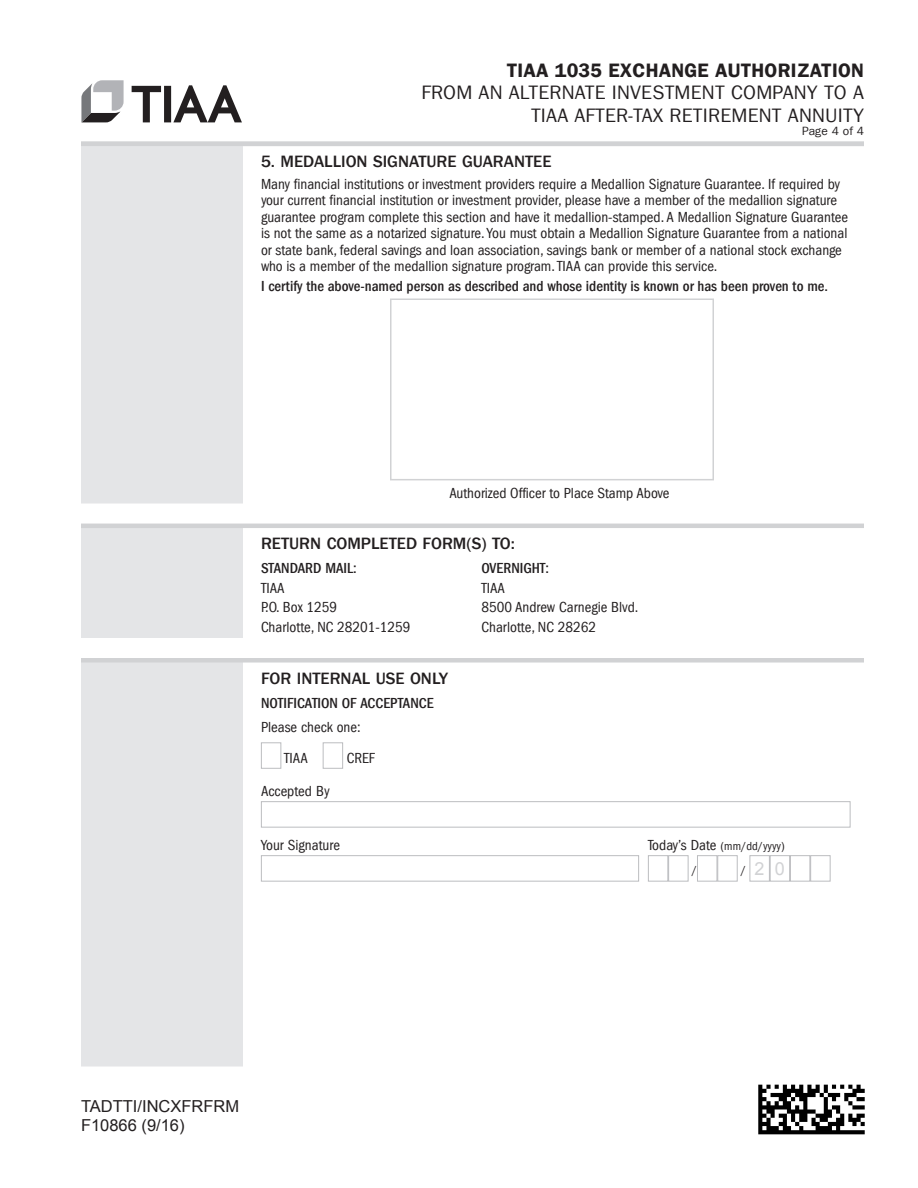
<style>
.page{position:relative;width:918px;height:1188px;background:#fff}
.page>*{position:absolute;margin:0;border:0;box-sizing:border-box;transform-origin:0 0}
.t1{font:19.5px/22.5px "Franklin Gothic LT Com";letter-spacing:.01em;color:#231f20;text-align:right}
.t2{font:19.5px "Franklin Gothic LT Com Dm";letter-spacing:.01em;color:#231f20}
.t3{font:18px "Arial";color:#d1d2d4}
.Head_B__11_13{font:500 16.5px "Franklin Gothic LT Com";color:#231f20}
.t4{font:16.5px/19.5px "Arial";color:#231f20}
.Body__10_13{font:condensed 15px/16.5px "Franklin Gothic LT Com";color:#231f20}
.Body__10_13-2{font:500 condensed 15px "Franklin Gothic LT Com";color:#231f20}
.Box_Label__10_15{font:condensed 15px "Franklin Gothic LT Com";color:#231f20}
.Box_Label__10_15-2{font:condensed 12px "Franklin Gothic LT Com";color:#231f20}
.t5{font:12px "Franklin Gothic LT Com";letter-spacing:.01em;color:#231f20}
.Box_Leading__8_21__S{font:condensed 12px "Franklin Gothic LT Com";color:#231f20}
.s1{font-size:15px}
</style>
<div class="page">
<svg style="left:132px;top:85px;width:110px;height:37px"></svg>
<svg style="left:81px;top:80px;width:43px;height:43px"></svg>
<div style="left:81px;top:146px;width:162px;height:920px;background:#e4e5e7"></div>
<hr style="left:81px;top:142px;width:162px;height:4px;background:#d1d2d4">
<hr style="left:243px;top:142px;width:621px;height:4px;background:#d1d2d4">
<div style="left:81px;top:658px;width:162px;height:5px;background:#d1d2d4"></div>
<div style="left:243px;top:658px;width:621px;height:5px;background:#d1d2d4"></div>
<hr style="left:81px;top:524px;width:162px;height:4px;background:#d1d2d4">
<hr style="left:243px;top:524px;width:621px;height:4px;background:#d1d2d4">
<div style="left:261px;top:742px;width:20px;height:27px;border:1px solid #bcbdc0"></div>
<div style="left:323px;top:742px;width:20px;height:27px;border:1px solid #bcbdc0"></div>
<div style="left:261px;top:801px;width:589px;height:27px;border:1px solid #bcbdc0"></div>
<div style="left:261px;top:855px;width:378px;height:27px;border:1px solid #bcbdc0"></div>
<div style="left:648px;top:855px;width:20px;height:27px;border:1px solid #bcbdc0"></div>
<div style="left:668px;top:855px;width:20px;height:27px;border:1px solid #bcbdc0"></div>
<div style="left:697px;top:855px;width:20px;height:27px;border:1px solid #bcbdc0"></div>
<div style="left:717px;top:855px;width:21px;height:27px;border:1px solid #bcbdc0"></div>
<div style="left:750px;top:855px;width:20px;height:27px;border:1px solid #bcbdc0"></div>
<div style="left:770px;top:855px;width:20px;height:27px;border:1px solid #bcbdc0"></div>
<div style="left:790px;top:855px;width:20px;height:27px;border:1px solid #bcbdc0"></div>
<div style="left:810px;top:855px;width:21px;height:27px;border:1px solid #bcbdc0"></div>
<div style="left:390px;top:298px;width:324px;height:182px;border:2px solid #d1d2d4"></div>
<img style="left:758px;top:1084px;width:107px;height:51px">
<h1 class="t2" style="left:507px;top:58px;width:359px">TIAA 1035 EXCHANGE AUTHORIZATION</h1>
<h1 class="t1" style="left:422px;top:81px;width:444px">FROM AN ALTERNATE INVESTMENT COMPANY TO A<br>TIAA AFTER-TAX RETIREMENT ANNUITY</h1>
<p class="t5" style="left:802px;top:124px;width:63px">Page 4 of 4</p>
<p class="Head_B__11_13" style="left:261px;top:152px;width:292px">5. MEDALLION SIGNATURE GUARANTEE</p>
<p class="Body__10_13" style="left:261px;top:175px;width:589px">Many financial institutions or investment providers require a Medallion Signature Guarantee. If required by your current financial institution or investment provider, please have a member of the medallion signature guarantee program complete this section and have it medallion-stamped. A Medallion Signature Guarantee is not the same as a notarized signature. You must obtain a Medallion Signature Guarantee from a national or state bank, federal savings and loan association, savings bank or member of a national stock exchange who is a member of the medallion signature program. TIAA can provide this service.</p>
<p class="Body__10_13-2" style="left:261px;top:277px;width:569px">I certify the above-named person as described and whose identity is known or has been proven to me.</p>
<p class="Body__10_13" style="left:449px;top:484px;width:222px">Authorized Officer to Place Stamp Above</p>
<p class="Head_B__11_13" style="left:261px;top:534px;width:255px">RETURN COMPLETED FORM(S) TO:</p>
<p class="Body__10_13-2" style="left:261px;top:560px;width:97px">STANDARD MAIL:</p>
<p class="Body__10_13-2" style="left:482px;top:560px;width:69px">OVERNIGHT:</p>
<p class="Body__10_13" style="left:261px;top:580px;width:25px">TIAA</p>
<p class="Body__10_13" style="left:482px;top:580px;width:25px">TIAA</p>
<p class="Body__10_13" style="left:261px;top:599px;width:78px">P.O. Box 1259</p>
<p class="Body__10_13" style="left:482px;top:599px;width:159px">8500 Andrew Carnegie Blvd.</p>
<p class="Body__10_13" style="left:261px;top:619px;width:151px">Charlotte, NC 28201-1259</p>
<p class="Body__10_13" style="left:482px;top:619px;width:116px">Charlotte, NC 28262</p>
<p class="Head_B__11_13" style="left:261px;top:668px;width:189px">FOR INTERNAL USE ONLY</p>
<p class="Body__10_13-2" style="left:261px;top:694px;width:174px">NOTIFICATION OF ACCEPTANCE</p>
<p class="Body__10_13" style="left:261px;top:719px;width:101px">Please check one:</p>
<p class="Body__10_13" style="left:284px;top:750px;width:25px">TIAA</p>
<p class="Body__10_13" style="left:347px;top:750px;width:30px">CREF</p>
<p class="Box_Label__10_15" style="left:261px;top:783px;width:70px">Accepted By</p>
<p class="Box_Label__10_15" style="left:261px;top:837px;width:80px">Your Signature</p>
<p class="Box_Label__10_15-2" style="left:648px;top:839px;width:138px"><span class="s1">Today’s Date</span> (mm/dd/yyyy)</p>
<p class="Box_Leading__8_21__S" style="left:692px;top:863px;width:7px">/</p>
<p class="Box_Leading__8_21__S" style="left:741px;top:863px;width:7px">/</p>
<p class="t3" style="left:755px;top:857px;width:12px">2</p>
<p class="t3" style="left:775px;top:857px;width:12px">0</p>
<p class="t4" style="left:81px;top:1097px;width:160px">TADTTI/INCXFRFRM<br>F10866 (9/16)</p>
</div>
